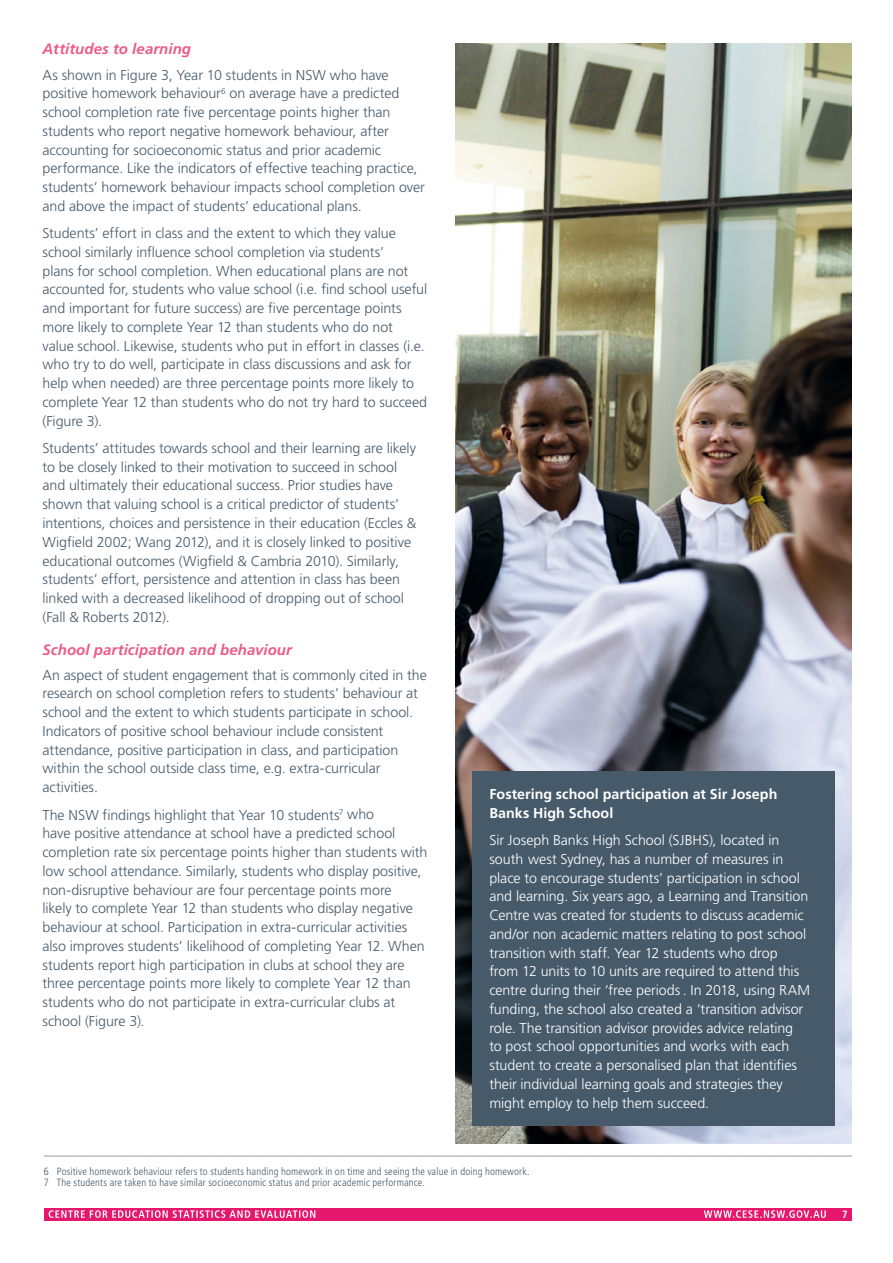
<style>
.page{position:relative;width:893px;height:1263px;background:#fff}
.page>*{position:absolute;margin:0;border:0;box-sizing:border-box;transform-origin:0 0}
.t1{font:italic 700 15px "Frutiger LT Pro";letter-spacing:.005em;color:#eb5b88}
.t2{font:300 14.25px/18.8px "Frutiger LT Pro";letter-spacing:-.005em;color:#465a6a}
.t3{font:300 14.25px/18.8px "Frutiger LT Pro";letter-spacing:-.005em;color:#fff}
.t4{font:700 14.25px/18.8px "Frutiger LT Pro";letter-spacing:.005em;color:#fff}
.t5{font:300 condensed 10.5px/11.2px "Frutiger LT Pro";letter-spacing:.015em;color:#465a6a}
.t6{font:700 condensed 10.5px "Frutiger LT Pro";color:#fff}
</style>
<div class="page">
<img style="left:456px;top:43px;width:395px;height:1100px">
<div style="left:472px;top:771px;width:362px;height:354px;background:#465a6a"></div>
<div style="left:44px;top:1208px;width:808px;height:12px;background:#e6186d"></div>
<svg style="left:49px;top:1210px;width:266px;height:8px"></svg>
<svg style="left:704px;top:1210px;width:122px;height:8px"></svg>
<h4 class="t1" style="left:43px;top:40px;width:150px">Attitudes to learning</h4>
<p class="t2" style="left:43px;top:65px;width:384px">As shown in Figure 3, Year 10 students in NSW who have positive homework behaviour<sup>6</sup> on average have a predicted school completion rate five percentage points higher than students who report negative homework behaviour, after accounting for socioeconomic status and prior academic performance. Like the indicators of effective teaching practice, students’ homework behaviour impacts school completion over and above the impact of students’ educational plans.</p>
<p class="t2" style="left:43px;top:224px;width:386px">Students’ effort in class and the extent to which they value school similarly influence school completion via students’<br>plans for school completion. When educational plans are not accounted for, students who value school (i.e. find school useful and important for future success) are five percentage points more likely to complete Year 12 than students who do not value school. Likewise, students who put in effort in classes (i.e. who try to do well, participate in class discussions and ask for help when needed) are three percentage points more likely to complete Year 12 than students who do not try hard to succeed (Figure 3).</p>
<p class="t2" style="left:43px;top:439px;width:375px">Students’ attitudes towards school and their learning are likely to be closely linked to their motivation to succeed in school and ultimately their educational success. Prior studies have shown that valuing school is a critical predictor of students’ intentions, choices and persistence in their education (Eccles &amp; Wigfield 2002; Wang 2012), and it is closely linked to positive educational outcomes (Wigfield &amp; Cambria 2010). Similarly, students’ effort, persistence and attention in class has been linked with a decreased likelihood of dropping out of school (Fall &amp; Roberts 2012).</p>
<h4 class="t1" style="left:43px;top:640px;width:251px">School participation and behaviour</h4>
<p class="t2" style="left:43px;top:665px;width:386px">An aspect of student engagement that is commonly cited in the research on school completion refers to students’ behaviour at school and the extent to which students participate in school.<br>Indicators of positive school behaviour include consistent attendance, positive participation in class, and participation within the school outside class time, e.g. extra-curricular activities.</p>
<p class="t2" style="left:43px;top:805px;width:387px">The NSW findings highlight that Year 10 students<sup>7</sup> who<br>have positive attendance at school have a predicted school completion rate six percentage points higher than students with low school attendance. Similarly, students who display positive, non-disruptive behaviour are four percentage points more<br>likely to complete Year 12 than students who display negative behaviour at school. Participation in extra-curricular activities also improves students’ likelihood of completing Year 12. When students report high participation in clubs at school they are three percentage points more likely to complete Year 12 than students who do not participate in extra-curricular clubs at school (Figure 3).</p>
<h3 class="t4" style="left:489px;top:785px;width:290px">Fostering school participation at Sir Joseph<br>Banks High School</h3>
<p class="t3" style="left:489px;top:831px;width:322px">Sir Joseph Banks High School (SJBHS), located in south west Sydney, has a number of measures in place to encourage students’ participation in school and learning. Six years ago, a Learning and Transition Centre was created for students to discuss academic and/or non academic matters relating to post school transition with staff. Year 12 students who drop from 12 units to 10 units are required to attend this centre during their ‘free periods . In 2018, using RAM funding, the school also created a ‘transition advisor role. The transition advisor provides advice relating<br>to post school opportunities and works with each student to create a personalised plan that identifies their individual learning goals and strategies they might employ to help them succeed.</p>
<p class="t5" style="left:44px;top:1146px;width:810px">_________________________________________________________________________________________________________________________________________________________________</p>
<p class="t5" style="left:44px;top:1166px;width:487px">6 Positive homework behaviour refers to students handing homework in on time and seeing the value in doing homework.<br>7 The students are taken to have similar socioeconomic status and prior academic performance.</p>
<p class="t6" style="left:842px;top:1208px;width:7px">7</p>
</div>
